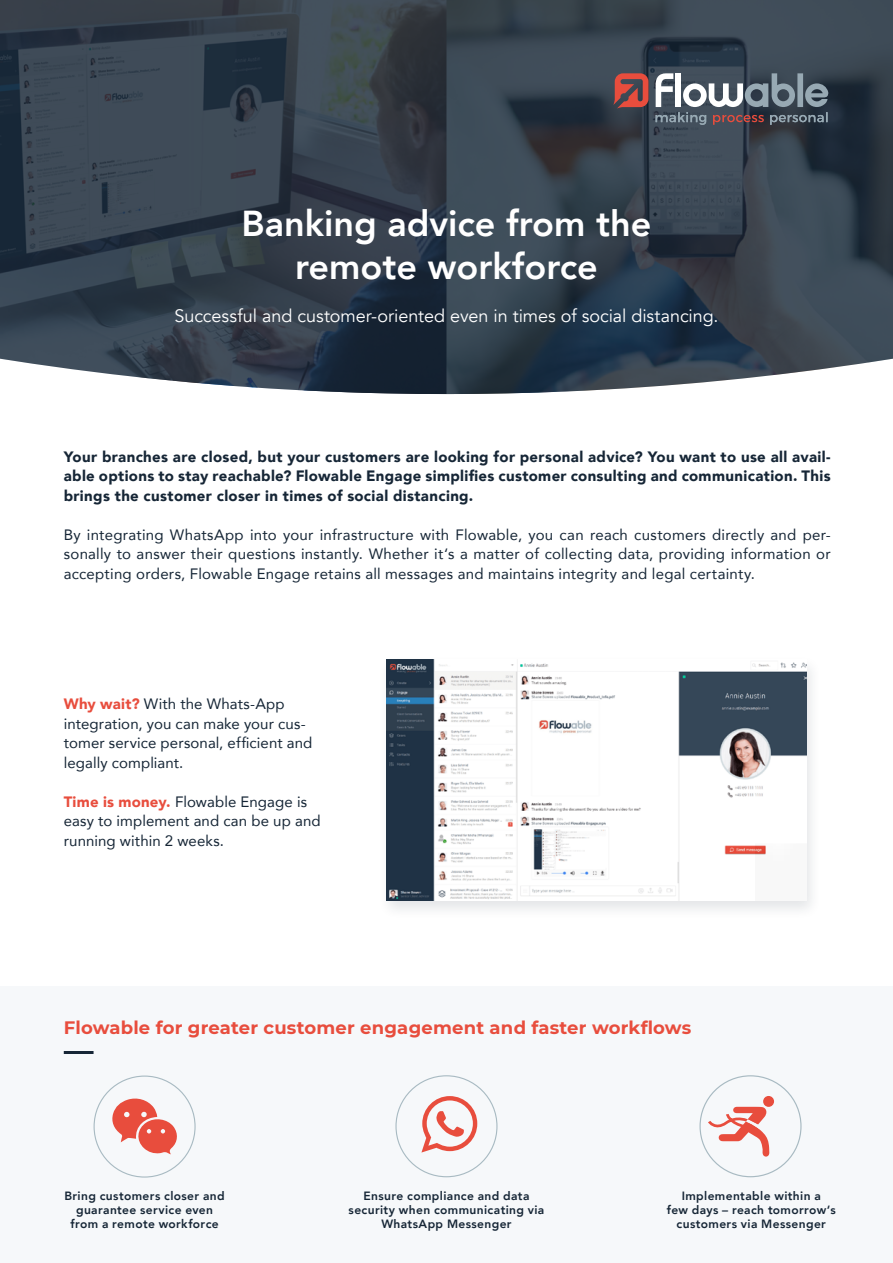
<style>
.page{position:relative;width:893px;height:1263px;background:#fff}
.page>*{position:absolute;margin:0;border:0;box-sizing:border-box;transform-origin:0 0}
.t1{font:800 36px/43.2px "Avenir";color:#fff;text-align:center}
.t2{font:18px "Avenir";letter-spacing:-.005em;color:#fff}
.t3{font:700 18px "Montserrat";letter-spacing:.01em;color:#e84d3d}
.t4{font:15px/19.5px "Avenir";letter-spacing:.01em;color:#162636}
.t5{font:900 15px/19.5px "Avenir";letter-spacing:.025em;color:#162636;text-align:justify}
.t6{font:800 12px/14.4px "Avenir";letter-spacing:.03em;color:#162636;text-align:center}
.s1{font-weight:900;color:#e84d3d}
</style>
<div class="page">
<svg style="left:0;top:0;width:893px;height:394px;background:#394551"></svg>
<div style="left:378px;top:654px;width:444px;height:266px;background:#162636;opacity:.12"></div>
<img style="left:386px;top:659px;width:420px;height:241px">
<svg style="left:655px;top:73px;width:173px;height:52px;background:#6a727c"></svg>
<svg style="left:613px;top:73px;width:35px;height:35px"></svg>
<div style="left:0;top:986px;width:893px;height:277px;background:#f6f8fa"></div>
<hr style="left:64px;top:1051px;width:30px;height:3px;background:#162636">
<svg style="left:421px;top:1096px;width:56px;height:56px"></svg>
<svg style="left:112px;top:1098px;width:65px;height:56px"></svg>
<div style="left:763px;top:1096px;width:11px;height:11px;background:#e84d3d;border-radius:50%"></div>
<svg style="left:706px;top:1107px;width:63px;height:50px"></svg>
<h1 class="t1" style="left:241px;top:202px;width:412px">Banking advice from the remote workforce</h1>
<p class="t2" style="left:174px;top:305px;width:546px">Successful and customer-oriented even in times of social distancing.</p>
<p class="t5" style="left:64px;top:446px;width:768px">Your branches are closed, but your customers are looking for personal advice? You want to use all avail&shy;able options to stay reachable? Flowable Engage simplifies customer consulting and communication. This brings the customer closer in times of social distancing.</p>
<p class="t4" style="left:64px;top:524px;width:768px;text-align:justify">By integrating WhatsApp into your infrastructure with Flowable, you can reach customers directly and per&shy;sonally to answer their questions instantly. Whether it‘s a matter of collecting data, providing information or accepting orders, Flowable Engage retains all messages and maintains integrity and legal certainty.</p>
<p class="t4" style="left:64px;top:694px;width:250px"><span class="s1">Why wait?</span> With the Whats-App integration, you can make your cus&shy;tomer service personal, efficient and legally compliant.</p>
<p class="t4" style="left:64px;top:791px;width:258px"><span class="s1">Time is money.</span> Flowable Engage is easy to implement and can be up and running within 2 weeks.</p>
<p class="t3" style="left:64px;top:1015px;width:629px">Flowable for greater customer engagement and faster workflows</p>
<p class="t6" style="left:64px;top:1188px;width:162px">Bring customers closer and guarantee service even from a remote workforce</p>
<p class="t6" style="left:349px;top:1188px;width:197px">Ensure compliance and data security when communicating via<br>WhatsApp Messenger</p>
<p class="t6" style="left:667px;top:1188px;width:170px">Implementable within a<br>few days – reach tomorrow‘s customers via Messenger</p>
</div>
